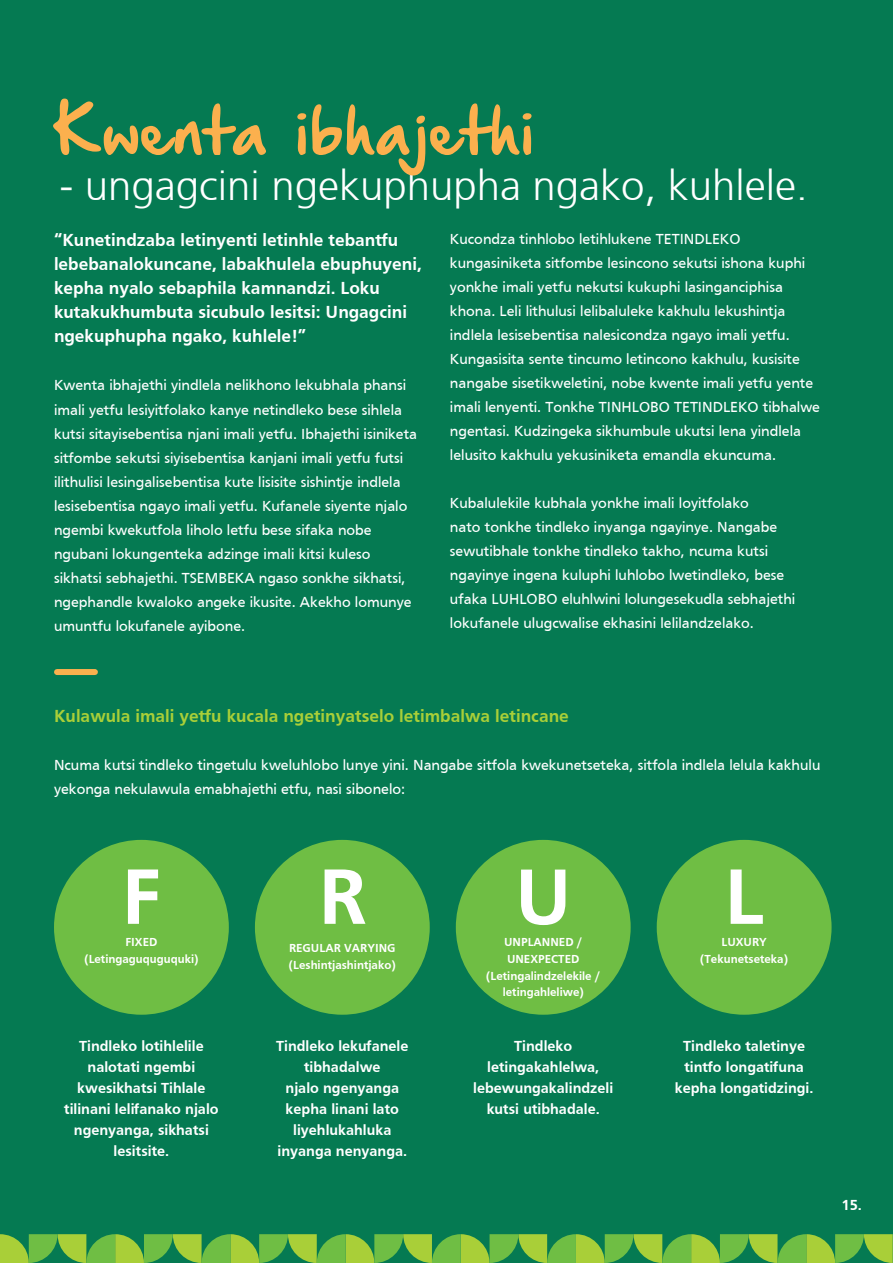
<style>
.page{position:relative;width:893px;height:1263px;background:#057a52}
.page>*{position:absolute;margin:0;border:0;box-sizing:border-box;transform-origin:0 0}
.t1{font:700 81.45px "Frutiger";color:#fff}
.t2{font:55.95px "Hand Of Sean Demo";color:#fbb04e}
.t3{font:300 42px "Frutiger CE";color:#fff}
.t4{font:700 18px/24px "Frutiger";color:#fff}
.t5{font:700 18px "Frutiger";color:#a9cf38}
.t6{font:15px/24px "Frutiger";color:#fff}
.t7{font:700 15px/21px "Frutiger";color:#fff;text-align:center}
.t8{font:700 12px/16.5px "Frutiger";color:#fff;text-align:center}
</style>
<div class="page">
<svg style="left:0;top:1234px;width:893px;height:29px"></svg>
<div style="left:57px;top:669px;width:38px;height:6px;background:#fbb04e"></div>
<div style="left:456px;top:840px;width:175px;height:175px;background:#6fbe44;border-radius:50%"></div>
<div style="left:255px;top:840px;width:175px;height:175px;background:#6fbe44;border-radius:50%"></div>
<div style="left:54px;top:840px;width:175px;height:175px;background:#6fbe44;border-radius:50%"></div>
<div style="left:657px;top:840px;width:175px;height:175px;background:#6fbe44;border-radius:50%"></div>
<h2 class="t2" style="left:54px;top:103px;width:482px">Kwenta ibhajethi</h2>
<h3 class="t3" style="left:59px;top:161px;width:750px">- ungagcini ngekuphupha ngako, kuhlele.</h3>
<p class="t4" style="left:54px;top:228px;width:369px">“Kunetindzaba letinyenti letinhle tebantfu lebebanalokuncane, labakhulela ebuphuyeni, kepha nyalo sebaphila kamnandzi. Loku kutakukhumbuta sicubulo lesitsi: Ungagcini ngekuphupha ngako, kuhlele!”</p>
<p class="t6" style="left:54px;top:373px;width:365px">Kwenta ibhajethi yindlela nelikhono lekubhala phansi imali yetfu lesiyitfolako kanye netindleko bese sihlela kutsi sitayisebentisa njani imali yetfu. Ibhajethi isiniketa sitfombe sekutsi siyisebentisa kanjani imali yetfu futsi ilithulisi lesingalisebentisa kute lisisite sishintje indlela lesisebentisa ngayo imali yetfu. Kufanele siyente njalo ngembi kwekutfola liholo letfu bese sifaka nobe ngubani lokungenteka adzinge imali kitsi kuleso sikhatsi sebhajethi. TSEMBEKA ngaso sonkhe sikhatsi, ngephandle kwaloko angeke ikusite. Akekho lomunye umuntfu lokufanele ayibone.</p>
<p class="t6" style="left:450px;top:227px;width:372px">Kucondza tinhlobo letihlukene TETINDLEKO kungasiniketa sitfombe lesincono sekutsi ishona kuphi yonkhe imali yetfu nekutsi kukuphi lasinganciphisa khona. Leli lithulusi lelibaluleke kakhulu lekushintja indlela lesisebentisa nalesicondza ngayo imali yetfu.<br>Kungasisita sente tincumo letincono kakhulu, kusisite nangabe sisetikweletini, nobe kwente imali yetfu yente imali lenyenti. Tonkhe TINHLOBO TETINDLEKO tibhalwe ngentasi. Kudzingeka sikhumbule ukutsi lena yindlela lelusito kakhulu yekusiniketa emandla ekuncuma.</p>
<p class="t6" style="left:450px;top:491px;width:347px">Kubalulekile kubhala yonkhe imali loyitfolako<br>nato tonkhe tindleko inyanga ngayinye. Nangabe sewutibhale tonkhe tindleko takho, ncuma kutsi ngayinye ingena kuluphi luhlobo lwetindleko, bese ufaka LUHLOBO eluhlwini lolungesekudla sebhajethi lokufanele ulugcwalise ekhasini lelilandzelako.</p>
<p class="t5" style="left:54px;top:706px;width:516px">Kulawula imali yetfu kucala ngetinyatselo letimbalwa letincane</p>
<p class="t6" style="left:54px;top:753px;width:768px">Ncuma kutsi tindleko tingetulu kweluhlobo lunye yini. Nangabe sitfola kwekunetseteka, sitfola indlela lelula kakhulu yekonga nekulawula emabhajethi etfu, nasi sibonelo:</p>
<h1 class="t1" style="left:121px;top:850px;width:41px">F</h1>
<h1 class="t1" style="left:318px;top:850px;width:50px">R</h1>
<h1 class="t1" style="left:514px;top:850px;width:59px">U</h1>
<h1 class="t1" style="left:724px;top:850px;width:42px">L</h1>
<p class="t8" style="left:84px;top:934px;width:116px">FIXED (Letingaguquguquki)</p>
<p class="t8" style="left:289px;top:939px;width:108px;text-align:left">REGULAR VARYING (Leshintjashintjako)</p>
<p class="t8" style="left:486px;top:934px;width:115px">UNPLANNED /<br>UNEXPECTED (Letingalindzelekile / letingahleliwe)</p>
<p class="t8" style="left:700px;top:934px;width:89px">LUXURY (Tekunetseteka)</p>
<p class="t7" style="left:64px;top:1035px;width:156px">Tindleko lotihlelile nalotati ngembi kwesikhatsi Tihlale tilinani lelifanako njalo ngenyanga, sikhatsi lesitsite.</p>
<p class="t7" style="left:276px;top:1035px;width:134px">Tindleko lekufanele tibhadalwe<br>njalo ngenyanga kepha linani lato liyehlukahluka inyanga nenyanga.</p>
<p class="t7" style="left:473px;top:1035px;width:141px">Tindleko letingakahlelwa, lebewungakalindzeli kutsi utibhadale.</p>
<p class="t7" style="left:675px;top:1035px;width:140px">Tindleko taletinye tintfo longatifuna kepha longatidzingi.</p>
<p class="t7" style="left:842px;top:1194px;width:22px">15.</p>
</div>
